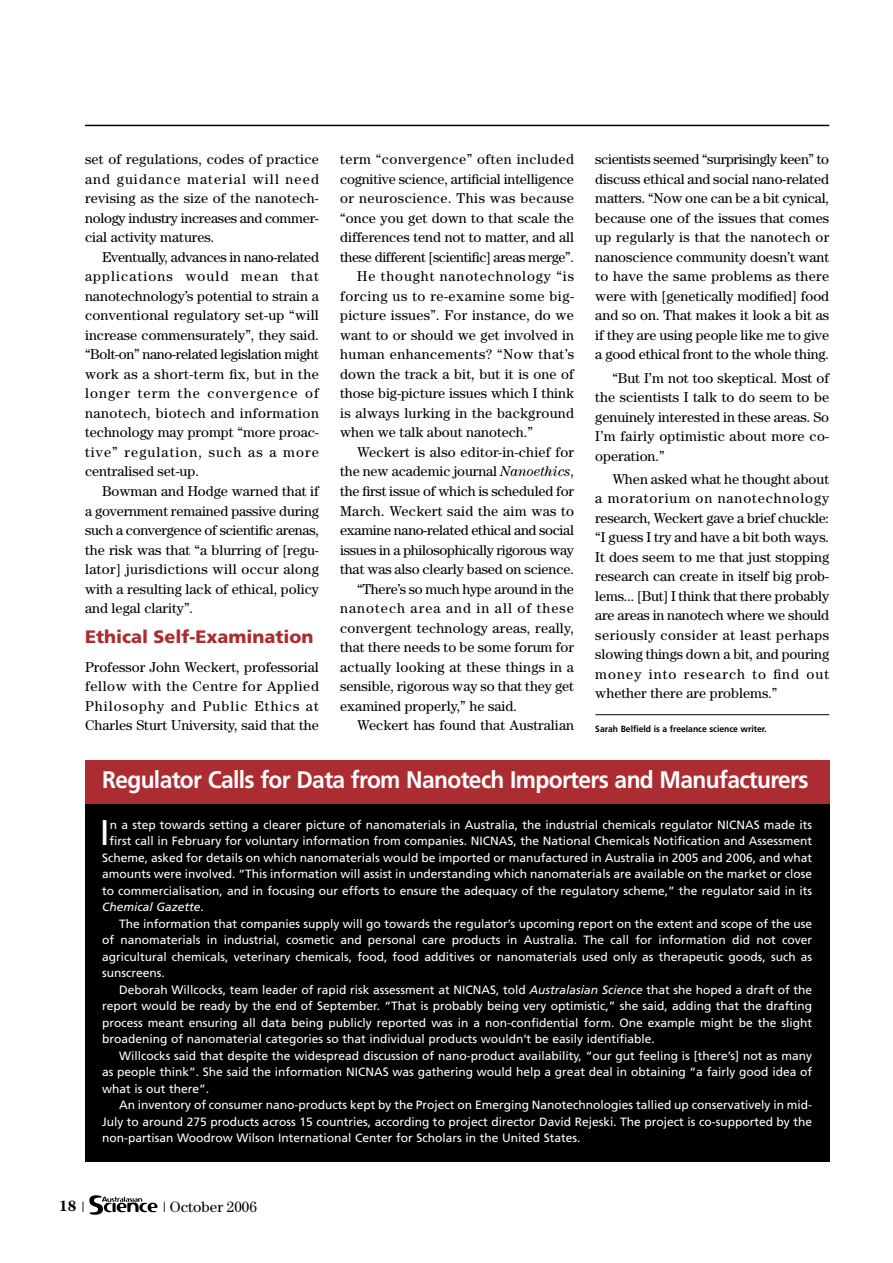
<style>
.page{position:relative;width:893px;height:1263px;background:#fff}
.page>*{position:absolute;margin:0;border:0;box-sizing:border-box;transform-origin:0 0}
.t1{font:35.7px "Frutiger";color:#fff}
.t2{font:700 24px "Frutiger";letter-spacing:-.03em;color:#fff;scale:.95 1}
.t3{font:900 18px "Frutiger";color:#ac2d31}
.t4{font:15px "Century LT";color:#000}
.t5{font:700 15px "Century LT";color:#000}
.t6{font:14.25px/19.5px "Century LT";color:#000;text-align:justify}
.t7{font:14.25px "Century LT";letter-spacing:.02em;color:#000}
.t8{font:14.25px "Century LT";letter-spacing:.035em;color:#000}
.t9{font:14.25px "Century LT";letter-spacing:-.025em;color:#000}
.t10{font:14.25px "Century LT";letter-spacing:-.02em;color:#000}
.t11{font:14.25px "Century LT";letter-spacing:.07em;color:#000}
.t12{font:14.25px "Century LT";letter-spacing:.06em;color:#000}
.t13{font:12px "Frutiger";color:#fff}
.t14{font:italic 12px "Frutiger";color:#fff}
.t15{font:700 9px "Frutiger";color:#000;scale:.95 1}
.s1{font-style:italic}
.s2{font-style:normal}
.s3{font-weight:400}
</style>
<div class="page">
<hr style="left:85px;top:125px;width:744px;height:1px;background:#000">
<hr style="left:595px;top:714px;width:234px;height:1px;background:#000">
<img style="left:90px;top:1195px;width:68px;height:19px">
<div style="left:85px;top:799px;width:744px;height:363px;background:#000"></div>
<div style="left:85px;top:760px;width:744px;height:43px;background:#ac2d31"></div>
<p class="t6" style="left:85px;top:151px;width:235px">set of regulations, codes of practice and guidance material will need revising as the size of the nanotech&shy;nology industry increases and commer&shy;cial activity matures.</p>
<p class="t6" style="left:85px;top:249px;width:235px;text-indent:17px">Eventually, advances in nano-related applications would mean that nanotechnology’s potential to strain a conventional regulatory set-up “will increase commensurately”, they said. “Bolt-on” nano-related legislation might work as a short-term fix, but in the longer term the convergence of nanotech, biotech and information technology may prompt “more proac&shy;tive” regulation, such as a more centralised set-up.</p>
<p class="t6" style="left:85px;top:483px;width:235px;text-indent:17px">Bowman and Hodge warned that if a government remained passive during such a convergence of scientific arenas, the risk was that “a blurring of [regu&shy;lator] jurisdictions will occur along with a resulting lack of ethical, policy and legal clarity”.</p>
<p class="t3" style="left:85px;top:629px;width:230px">Ethical Self-Examination</p>
<p class="t6" style="left:85px;top:658px;width:235px">Professor John Weckert, professorial fellow with the Centre for Applied Philosophy and Public Ethics at Charles Sturt University, said that the</p>
<p class="t8" style="left:340px;top:155px;width:235px">term “convergence” often included</p>
<p class="t6" style="left:340px;top:171px;width:235px">cognitive science, artificial intelligence</p>
<p class="t8" style="left:340px;top:194px;width:235px">or neuroscience. This was because</p>
<p class="t6" style="left:340px;top:210px;width:235px">“once you get down to that scale the</p>
<p class="t6" style="left:340px;top:229px;width:235px">differences tend not to matter, and all</p>
<p class="t9" style="left:340px;top:252px;width:235px">these different [scientific] areas merge”.</p>
<p class="t12" style="left:357px;top:272px;width:218px">He thought nanotechnology “is</p>
<p class="t8" style="left:340px;top:291px;width:235px">forcing us to re-examine some big-</p>
<p class="t7" style="left:340px;top:311px;width:235px">picture issues”. For instance, do we</p>
<p class="t6" style="left:340px;top:327px;width:235px">want to or should we get involved in</p>
<p class="t8" style="left:340px;top:350px;width:235px">human enhancements? “Now that’s</p>
<p class="t6" style="left:340px;top:366px;width:235px">down the track a bit, but it is one of</p>
<p class="t6" style="left:340px;top:385px;width:235px">those big-picture issues which I think</p>
<p class="t7" style="left:340px;top:408px;width:235px">is always lurking in the background</p>
<p class="t6" style="left:340px;top:424px;width:194px">when we talk about nanotech.”</p>
<p class="t6" style="left:357px;top:444px;width:218px">Weckert is also editor-in-chief for</p>
<p class="t6" style="left:340px;top:463px;width:235px">the new academic journal <span class="s1">Nanoethics</span>,</p>
<p class="t6" style="left:340px;top:483px;width:235px">the first issue of which is scheduled for</p>
<p class="t7" style="left:340px;top:506px;width:235px">March. Weckert said the aim was to</p>
<p class="t9" style="left:340px;top:525px;width:235px">examine nano-related ethical and social</p>
<p class="t9" style="left:340px;top:545px;width:235px">issues in a philosophically rigorous way</p>
<p class="t6" style="left:340px;top:561px;width:235px">that was also clearly based on science.</p>
<p class="t10" style="left:357px;top:584px;width:218px">“There’s so much hype around in the</p>
<p class="t11" style="left:340px;top:603px;width:235px">nanotech area and in all of these</p>
<p class="t6" style="left:340px;top:619px;width:235px">convergent technology areas, really,</p>
<p class="t6" style="left:340px;top:639px;width:235px">that there needs to be some forum for</p>
<p class="t7" style="left:340px;top:662px;width:235px">actually looking at these things in a</p>
<p class="t6" style="left:340px;top:678px;width:235px">sensible, rigorous way so that they get</p>
<p class="t6" style="left:340px;top:697px;width:178px">examined properly,” he said.</p>
<p class="t6" style="left:357px;top:717px;width:218px">Weckert has found that Australian</p>
<p class="t6" style="left:595px;top:151px;width:235px">scientists seemed “surprisingly keen” to discuss ethical and social nano-related matters. “Now one can be a bit cynical, because one of the issues that comes up regularly is that the nanotech or nanoscience community doesn’t want to have the same problems as there were with [genetically modified] food and so on. That makes it look a bit as if they are using people like me to give a good ethical front to the whole thing.</p>
<p class="t6" style="left:595px;top:369px;width:235px;text-indent:17px">“But I’m not too skeptical. Most of the scientists I talk to do seem to be genuinely interested in these areas. So I’m fairly optimistic about more co&shy;operation.”</p>
<p class="t6" style="left:595px;top:470px;width:235px;text-indent:17px">When asked what he thought about a moratorium on nanotechnology research, Weckert gave a brief chuckle: “I guess I try and have a bit both ways.<br>It does seem to me that just stopping research can create in itself big prob&shy;lems... [But] I think that there probably are areas in nanotech where we should seriously consider at least perhaps slowing things down a bit, and pouring money into research to find out whether there are problems.”</p>
<p class="t15" style="left:595px;top:725px;width:182px">Sarah Belfield is a freelance science writer.</p>
<h2 class="t2" style="left:102px;top:770px;width:745px">Regulator Calls for Data from Nanotech Importers and Manufacturers</h2>
<h1 class="t1" style="left:100px;top:818px;width:11px">I</h1>
<p class="t13" style="left:110px;top:819px;width:704px">n a step towards setting a clearer picture of nanomaterials in Australia, the industrial chemicals regulator NICNAS made its</p>
<p class="t13" style="left:110px;top:836px;width:704px">first call in February for voluntary information from companies. NICNAS, the National Chemicals Notification and Assessment</p>
<p class="t13" style="left:102px;top:852px;width:712px">Scheme, asked for details on which nanomaterials would be imported or manufactured in Australia in 2005 and 2006, and what</p>
<p class="t13" style="left:102px;top:869px;width:712px">amounts were involved. “This information will assist in understanding which nanomaterials are available on the market or close</p>
<p class="t13" style="left:102px;top:885px;width:712px">to commercialisation, and in focusing our efforts to ensure the adequacy of the regulatory scheme,” the regulator said in its</p>
<p class="t14" style="left:102px;top:902px;width:103px">Chemical Gazette<span class="s2">.</span></p>
<p class="t13" style="left:119px;top:918px;width:695px">The information that companies supply will go towards the regulator’s upcoming report on the extent and scope of the use</p>
<p class="t13" style="left:102px;top:935px;width:712px">of nanomaterials in industrial, cosmetic and personal care products in Australia. The call for information did not cover</p>
<p class="t13" style="left:102px;top:951px;width:712px">agricultural chemicals, veterinary chemicals, food, food additives or nanomaterials used only as therapeutic goods, such as</p>
<p class="t13" style="left:102px;top:968px;width:64px">sunscreens.</p>
<p class="t13" style="left:119px;top:984px;width:695px">Deborah Willcocks, team leader of rapid risk assessment at NICNAS, told <span class="s1">Australasian Science</span> that she hoped a draft of the</p>
<p class="t13" style="left:102px;top:1001px;width:712px">report would be ready by the end of September. “That is probably being very optimistic,” she said, adding that the drafting</p>
<p class="t13" style="left:102px;top:1017px;width:712px">process meant ensuring all data being publicly reported was in a non-confidential form. One example might be the slight</p>
<p class="t13" style="left:102px;top:1034px;width:554px">broadening of nanomaterial categories so that individual products wouldn’t be easily identifiable.</p>
<p class="t13" style="left:119px;top:1050px;width:695px">Willcocks said that despite the widespread discussion of nano-product availability, “our gut feeling is [there’s] not as many</p>
<p class="t13" style="left:102px;top:1067px;width:712px">as people think”. She said the information NICNAS was gathering would help a great deal in obtaining “a fairly good idea of</p>
<p class="t13" style="left:102px;top:1083px;width:109px">what is out there”.</p>
<p class="t13" style="left:119px;top:1100px;width:695px">An inventory of consumer nano-products kept by the Project on Emerging Nanotechnologies tallied up conservatively in mid-</p>
<p class="t13" style="left:102px;top:1116px;width:712px">July to around 275 products across 15 countries, according to project director David Rejeski. The project is co-supported by the</p>
<p class="t13" style="left:102px;top:1133px;width:480px">non-partisan Woodrow Wilson International Center for Scholars in the United States.</p>
<p class="t5" style="left:59px;top:1200px;width:27px">18 <span class="s3">|</span></p>
<p class="t4" style="left:163px;top:1202px;width:96px">| October 2006</p>
</div>
